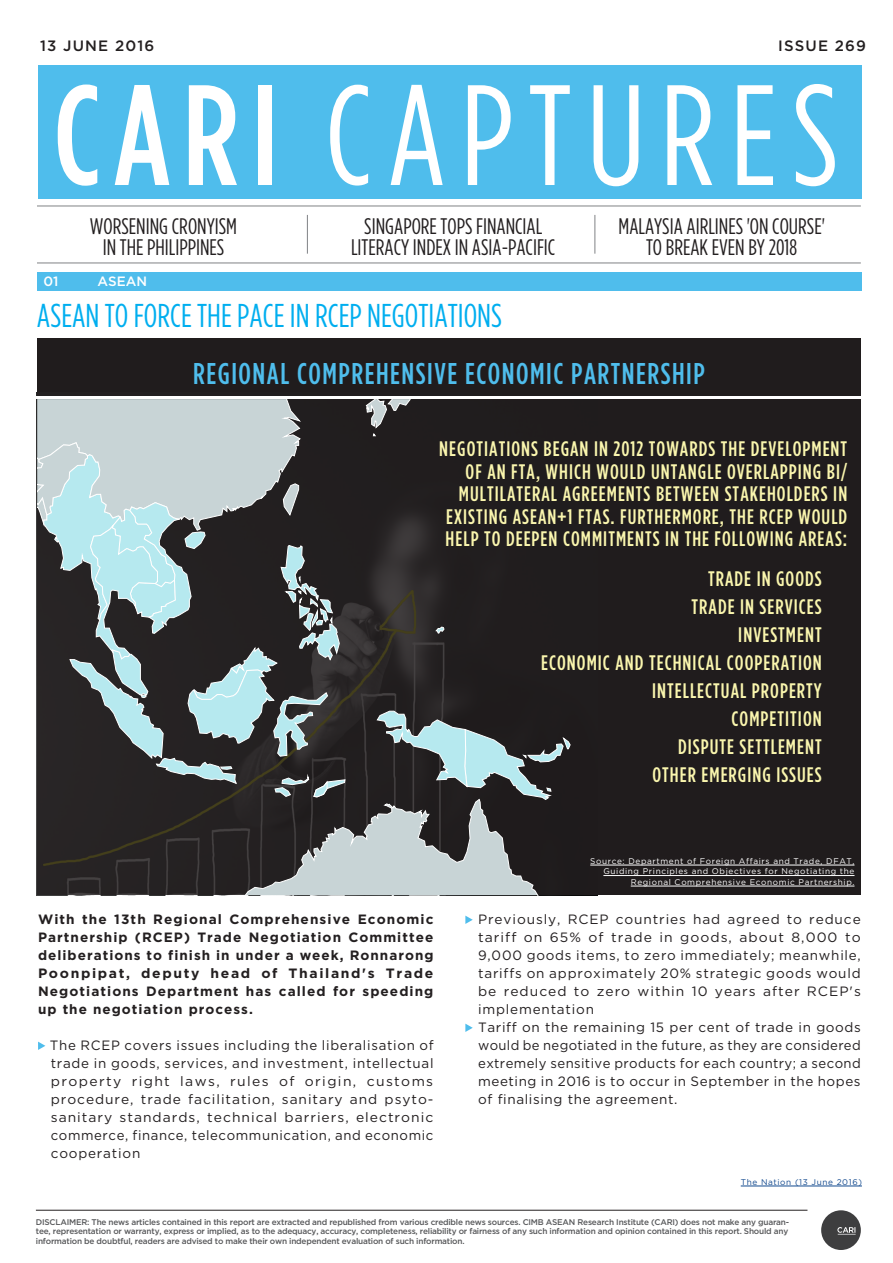
<style>
.page{position:relative;width:893px;height:1263px;background:#fff}
.page>*{position:absolute;margin:0;border:0;box-sizing:border-box;transform-origin:0 0}
.SOURCE{font:condensed 142.5px "Gotham HTF";letter-spacing:.105em;color:#fff}
.Article_TITLE{font:condensed 33px "Gotham HTF";color:#00aeef}
.MM_BOX_SOURCE{font:500 condensed 30px "Gotham HTF";letter-spacing:.05em;color:#4fbdec}
.Article_TITLE-2{font:condensed 22.5px/21px "Gotham HTF";color:#231f20;text-align:center}
.MM_BOX_SOURCE-2{font:500 condensed 21px/22.5px "Gotham HTF";letter-spacing:.05em;color:#faf6ae;text-align:right}
.Page_Header{font:500 15px "Gotham HTF";letter-spacing:.075em;color:#231f20}
.Pointform{font:13.5px/18px "Gotham HTF";letter-spacing:.045em;color:#231f20;text-align:justify}
.BODYCOPY{font:700 13.5px/18px "Gotham HTF";letter-spacing:.08em;color:#231f20;text-align:justify}
.Article_TITLE-3{font:500 13.5px "Gotham HTF";color:#fff}
.Disclaimer{font:500 8.25px/9.9px "Gotham HTF";letter-spacing:-.025em;color:#57585a;text-align:justify}
.SOURCE-2{font:8.25px/10.5px "Gotham HTF";letter-spacing:.075em;color:#fff;text-align:right}
.SOURCE-3{font:8.25px "Gotham HTF";letter-spacing:.075em;color:#12498e}
.s1{font-weight:500}
</style>
<div class="page">
<div style="left:38px;top:65px;width:824px;height:134px;background:#4fbdec"></div>
<div style="left:37px;top:338px;width:824px;height:557px;background:#231f20"></div>
<svg style="left:37px;top:399px;width:534px;height:496px"></svg>
<svg style="left:38px;top:1042px;width:7px;height:8px"></svg>
<hr style="left:741px;top:1186px;width:121px;height:1px;background:#12498e">
<hr style="left:590px;top:865px;width:264px;height:1px;background:#fff">
<hr style="left:603px;top:875px;width:251px;height:1px;background:#fff">
<hr style="left:631px;top:886px;width:223px;height:1px;background:#fff">
<svg style="left:465px;top:916px;width:8px;height:8px"></svg>
<svg style="left:465px;top:1024px;width:8px;height:8px"></svg>
<div style="left:37px;top:272px;width:825px;height:19px;background:#4fbdec"></div>
<hr style="left:37px;top:206px;width:824px;height:1px;background:#808285">
<hr style="left:36px;top:1210px;width:771px;height:1px;background:#231f20">
<svg style="left:821px;top:1210px;width:40px;height:40px"></svg>
<hr style="left:37px;top:263px;width:824px;height:1px;background:#808285">
<hr style="left:307px;top:215px;width:1px;height:39px;background:#808285">
<hr style="left:594px;top:215px;width:1px;height:39px;background:#808285">
<hr style="left:35px;top:396px;width:826px;height:3px;background:#fff">
<p class="Page_Header" style="left:40px;top:37px;width:116px">13 JUNE 2016</p>
<p class="Page_Header" style="left:778px;top:37px;width:89px">ISSUE 269</p>
<p class="SOURCE" style="left:54px;top:59px;width:787px"><span class="s1">CARI</span> CAPTURES</p>
<p class="Article_TITLE-2" style="left:90px;top:215px;width:149px">WORSENING CRONYISM<br>IN THE PHILIPPINES</p>
<p class="Article_TITLE-2" style="left:351px;top:215px;width:206px">SINGAPORE TOPS FINANCIAL<br>LITERACY INDEX IN ASIA-PACIFIC</p>
<p class="Article_TITLE-2" style="left:619px;top:215px;width:208px">MALAYSIA AIRLINES 'ON COURSE'<br>TO BREAK EVEN BY 2018</p>
<p class="Article_TITLE-3" style="left:43px;top:274px;width:17px">01</p>
<p class="Article_TITLE-3" style="left:97px;top:274px;width:51px">ASEAN</p>
<p class="Article_TITLE" style="left:37px;top:298px;width:467px">ASEAN TO FORCE THE PACE IN RCEP NEGOTIATIONS</p>
<p class="MM_BOX_SOURCE" style="left:193px;top:357px;width:513px">REGIONAL COMPREHENSIVE ECONOMIC PARTNERSHIP</p>
<p class="MM_BOX_SOURCE-2" style="left:439px;top:437px;width:409px">NEGOTIATIONS BEGAN IN 2012 TOWARDS THE DEVELOPMENT OF AN FTA, WHICH WOULD UNTANGLE OVERLAPPING BI/ MULTILATERAL AGREEMENTS BETWEEN STAKEHOLDERS IN EXISTING ASEAN+1 FTAS. FURTHERMORE, THE RCEP WOULD HELP TO DEEPEN COMMITMENTS IN THE FOLLOWING AREAS:</p>
<p class="MM_BOX_SOURCE-2" style="left:708px;top:566px;width:115px">TRADE IN GOODS</p>
<p class="MM_BOX_SOURCE-2" style="left:692px;top:594px;width:132px">TRADE IN SERVICES</p>
<p class="MM_BOX_SOURCE-2" style="left:738px;top:622px;width:85px">INVESTMENT</p>
<p class="MM_BOX_SOURCE-2" style="left:541px;top:650px;width:282px">ECONOMIC AND TECHNICAL COOPERATION</p>
<p class="MM_BOX_SOURCE-2" style="left:652px;top:678px;width:171px">INTELLECTUAL PROPERTY</p>
<p class="MM_BOX_SOURCE-2" style="left:731px;top:706px;width:92px">COMPETITION</p>
<p class="MM_BOX_SOURCE-2" style="left:678px;top:734px;width:145px">DISPUTE SETTLEMENT</p>
<p class="MM_BOX_SOURCE-2" style="left:652px;top:762px;width:171px">OTHER EMERGING ISSUES</p>
<p class="BODYCOPY" style="left:38px;top:910px;width:397px">With the 13th Regional Comprehensive Economic Partnership (RCEP) Trade Negotiation Committee deliberations to finish in under a week, Ronnarong Poonpipat, deputy head of Thailand's Trade Negotiations Department has called for speeding up the negotiation process.</p>
<p class="Pointform" style="left:50px;top:1036px;width:385px">The RCEP covers issues including the liberalisation of trade in goods, services, and investment, intellectual property right laws, rules of origin, customs procedure, trade facilitation, sanitary and psyto&shy;sanitary standards, technical barriers, electronic commerce, finance, telecommunication, and economic cooperation</p>
<p class="SOURCE-2" style="left:590px;top:856px;width:266px">Source: Department of Foreign Affairs and Trade, DFAT,<br>Guiding Principles and Objectives for Negotiating the<br>Regional Comprehensive Economic Partnership.</p>
<p class="Pointform" style="left:478px;top:910px;width:384px">Previously, RCEP countries had agreed to reduce tariff on 65% of trade in goods, about 8,000 to 9,000 goods items, to zero immediately; meanwhile, tariffs on approximately 20% strategic goods would be reduced to zero within 10 years after RCEP's implementation</p>
<p class="Pointform" style="left:478px;top:1018px;width:384px">Tariff on the remaining 15 per cent of trade in goods would be negotiated in the future, as they are considered extremely sensitive products for each country; a second meeting in 2016 is to occur in September in the hopes of finalising the agreement.</p>
<p class="SOURCE-3" style="left:741px;top:1177px;width:123px">The Nation (13 June 2016)</p>
<p class="Disclaimer" style="left:36px;top:1216px;width:755px">DISCLAIMER: The news articles contained in this report are extracted and republished from various credible news sources. CIMB ASEAN Research Institute (CARI) does not make any guaran&shy;tee, representation or warranty, express or implied, as to the adequacy, accuracy, completeness, reliability or fairness of any such information and opinion contained in this report. Should any information be doubtful, readers are advised to make their own independent evaluation of such information.</p>
</div>
